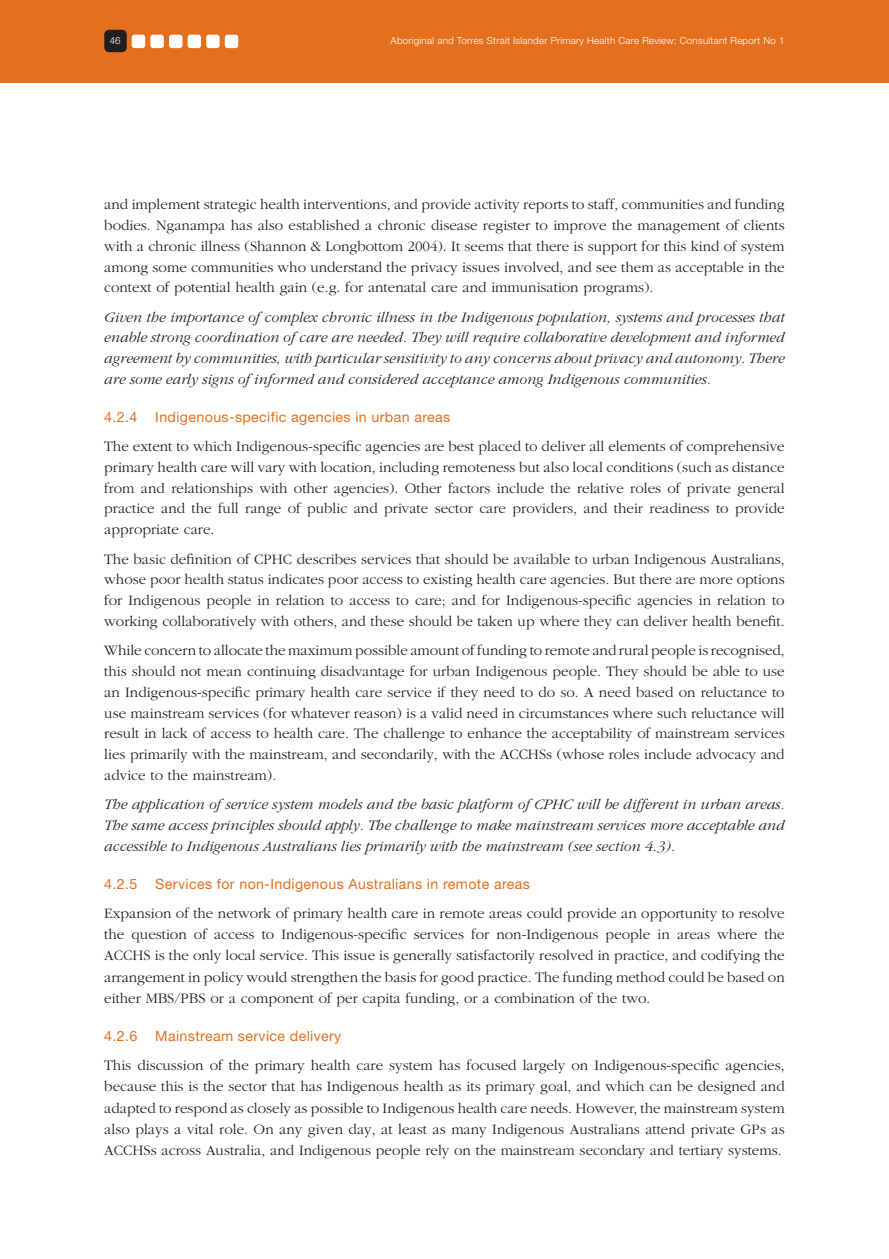
<style>
.page{position:relative;width:889px;height:1259px;background:#fff}
.page>*{position:absolute;margin:0;border:0;box-sizing:border-box;transform-origin:0 0}
.t1{font:300 15px/20.9px "Garamond";color:#231f20;text-align:justify}
.t2{font:italic 300 15px/20.9px "Garamond";color:#231f20;text-align:justify}
.t3{font:14.25px "Helvetica Neue";letter-spacing:.025em;color:#e4701e}
.t4{font:300 9.75px "Helvetica Neue";letter-spacing:.025em;color:#fff}
</style>
<div class="page">
<div style="left:0;top:0;width:889px;height:83px;background:#e4701e"></div>
<svg style="left:188px;top:35px;width:50px;height:13px"></svg>
<svg style="left:104px;top:30px;width:78px;height:22px"></svg>
<p class="t4" style="left:110px;top:35px;width:12px">46</p>
<p class="t4" style="left:391px;top:34px;width:396px">Aboriginal and Torres Strait Islander Primary Health Care Review: Consultant Report No 1</p>
<p class="t1" style="left:104px;top:194px;width:682px">and implement strategic health interventions, and provide activity reports to staff, communities and funding bodies. Nganampa has also established a chronic disease register to improve the management of clients with a chronic illness (Shannon &amp; Longbottom 2004). It seems that there is support for this kind of system among some communities who understand the privacy issues involved, and see them as acceptable in the context of potential health gain (e.g. for antenatal care and immunisation programs).</p>
<p class="t2" style="left:104px;top:307px;width:682px">Given the importance of complex chronic illness in the Indigenous population, systems and processes that enable strong coordination of care are needed. They will require collaborative development and informed agreement by communities, with particular sensitivity to any concerns about privacy and autonomy. There are some early signs of informed and considered acceptance among Indigenous communities.</p>
<p class="t3" style="left:104px;top:408px;width:35px">4.2.4</p>
<p class="t3" style="left:155px;top:408px;width:296px">Indigenous-specific agencies in urban areas</p>
<p class="t1" style="left:104px;top:436px;width:682px">The extent to which Indigenous-specific agencies are best placed to deliver all elements of comprehensive primary health care will vary with location, including remoteness but also local conditions (such as distance from and relationships with other agencies). Other factors include the relative roles of private general practice and the full range of public and private sector care providers, and their readiness to provide appropriate care.</p>
<p class="t1" style="left:104px;top:549px;width:682px">The basic definition of CPHC describes services that should be available to urban Indigenous Australians, whose poor health status indicates poor access to existing health care agencies. But there are more options for Indigenous people in relation to access to care; and for Indigenous-specific agencies in relation to working collaboratively with others, and these should be taken up where they can deliver health benefit.</p>
<p class="t1" style="left:104px;top:640px;width:682px">While concern to allocate the maximum possible amount of funding to remote and rural people is recognised, this should not mean continuing disadvantage for urban Indigenous people. They should be able to use an Indigenous-specific primary health care service if they need to do so. A need based on reluctance to use mainstream services (for whatever reason) is a valid need in circumstances where such reluctance will result in lack of access to health care. The challenge to enhance the acceptability of mainstream services lies primarily with the mainstream, and secondarily, with the ACCHSs (whose roles include advocacy and advice to the mainstream).</p>
<p class="t2" style="left:104px;top:794px;width:682px">The application of service system models and the basic platform of CPHC will be different in urban areas.<br>The same access principles should apply. The challenge to make mainstream services more acceptable and accessible to Indigenous Australians lies primarily with the mainstream (see section 4.3).</p>
<p class="t3" style="left:104px;top:875px;width:35px">4.2.5</p>
<p class="t3" style="left:155px;top:875px;width:376px">Services for non-Indigenous Australians in remote areas</p>
<p class="t1" style="left:104px;top:903px;width:682px">Expansion of the network of primary health care in remote areas could provide an opportunity to resolve the question of access to Indigenous-specific services for non-Indigenous people in areas where the ACCHS is the only local service. This issue is generally satisfactorily resolved in practice, and codifying the arrangement in policy would strengthen the basis for good practice. The funding method could be based on either MBS/PBS or a component of per capita funding, or a combination of the two.</p>
<p class="t3" style="left:104px;top:1027px;width:35px">4.2.6</p>
<p class="t3" style="left:155px;top:1027px;width:188px">Mainstream service delivery</p>
<p class="t1" style="left:104px;top:1055px;width:682px">This discussion of the primary health care system has focused largely on Indigenous-specific agencies, because this is the sector that has Indigenous health as its primary goal, and which can be designed and adapted to respond as closely as possible to Indigenous health care needs. However, the mainstream system also plays a vital role. On any given day, at least as many Indigenous Australians attend private GPs as ACCHSs across Australia, and Indigenous people rely on the mainstream secondary and tertiary systems.</p>
</div>
